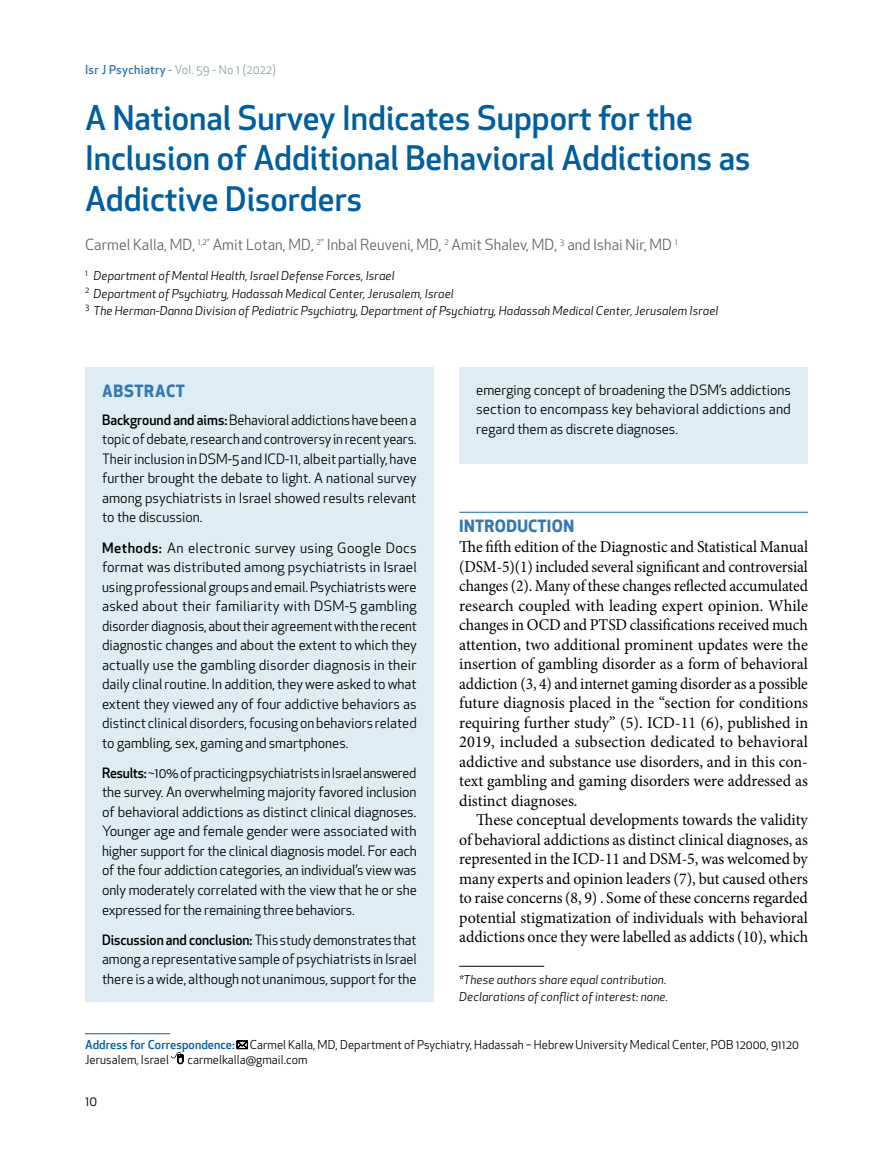
<style>
.page{position:relative;width:893px;height:1149px;background:#fff}
.page>*{position:absolute;margin:0;border:0;box-sizing:border-box;transform-origin:0 0}
.t1{font:500 33px/40.5px "Apex New";color:#005e9e}
.t2{font:16.5px/19.5px "Minion Pro";letter-spacing:-.005em;color:#000;text-align:justify;scale:.96 1}
.t3{font:16.5px/19.5px "Minion Pro";letter-spacing:-.005em;color:#000;text-align:justify}
.t4{font:700 16.5px "Apex New";letter-spacing:.02em;color:#3378b0}
.t5{font:700 16.5px "Apex New";letter-spacing:.05em;color:#3378b0}
.t6{font:15px "Apex New";letter-spacing:.005em;color:#636466}
.t7{font:13.95px/19.5px "Apex New";color:#000;text-align:justify}
.t8{font:13.5px "Apex New";color:#000}
.t9{font:italic 12px/17.2px "Apex New";letter-spacing:.01em;color:#000}
.t10{font:12px "Apex New";letter-spacing:.005em;color:#000}
.t11{font:12px "Apex New";letter-spacing:.025em;color:#8da790}
.t12{font:500 12px "Apex New";letter-spacing:.005em;color:#005e9e}
.s1{font-weight:500;color:#3378b0}
.s2{color:#3378b0}
.s3{font-weight:500}
</style>
<div class="page">
<div style="left:85px;top:367px;width:349px;height:634px;background:#ddedf3"></div>
<div style="left:459px;top:367px;width:349px;height:96px;background:#ddedf3"></div>
<hr style="left:85px;top:1033px;width:85px;height:1px;background:#005e9e">
<svg style="left:237px;top:1040px;width:11px;height:8px"></svg>
<svg style="left:171px;top:1052px;width:12px;height:11px"></svg>
<hr style="left:459px;top:511px;width:349px;height:1px;background:#3378b0">
<hr style="left:459px;top:965px;width:85px;height:1px;background:#000">
<p class="t11" style="left:85px;top:62px;width:192px"><span class="s1">Isr J Psychiatry</span> <span class="s2">-</span> Vol. 59 - No 1 (2022)</p>
<h1 class="t1" style="left:85px;top:97px;width:667px">A National Survey Indicates Support for the<br>Inclusion of Additional Behavioral Addictions as<br>Addictive Disorders</h1>
<p class="t6" style="left:85px;top:235px;width:594px">Carmel Kalla, MD, <sup>1,2*</sup> Amit Lotan, MD, <sup>2*</sup> Inbal Reuveni, MD, <sup>2</sup> Amit Shalev, MD, <sup>3</sup> and Ishai Nir, MD <sup>1</sup></p>
<p class="t9" style="left:85px;top:267px;width:635px"><sup>1</sup> Department of Mental Health, Israel Defense Forces, Israel<br><sup>2</sup> Department of Psychiatry, Hadassah Medical Center, Jerusalem, Israel<br><sup>3</sup> The Herman-Danna Division of Pediatric Psychiatry, Department of Psychiatry, Hadassah Medical Center, Jerusalem Israel</p>
<p class="t5" style="left:102px;top:378px;width:84px">ABSTRACT</p>
<p class="t7" style="left:102px;top:410px;width:316px"><span class="s3">Background and aims:</span> Behavioral addictions have been a topic of debate, research and controversy in recent years.<br>Their inclusion in DSM-5 and ICD-11, albeit partially, have further brought the debate to light. A national survey among psychiatrists in Israel showed results relevant to the discussion.</p>
<p class="t7" style="left:102px;top:537px;width:316px"><span class="s3">Methods:</span> An electronic survey using Google Docs format was distributed among psychiatrists in Israel using professional groups and email. Psychiatrists were asked about their familiarity with DSM-5 gambling disorder diagnosis, about their agreement with the recent diagnostic changes and about the extent to which they actually use the gambling disorder diagnosis in their daily clinal routine. In addition, they were asked to what extent they viewed any of four addictive behaviors as distinct clinical disorders, focusing on behaviors related to gambling, sex, gaming and smartphones.</p>
<p class="t7" style="left:102px;top:762px;width:316px"><span class="s3">Results:</span> ~10% of practicing psychiatrists in Israel answered the survey. An overwhelming majority favored inclusion of behavioral addictions as distinct clinical diagnoses.<br>Younger age and female gender were associated with higher support for the clinical diagnosis model. For each of the four addiction categories, an individual’s view was only moderately correlated with the view that he or she expressed for the remaining three behaviors.</p>
<p class="t7" style="left:102px;top:929px;width:316px"><span class="s3">Discussion and conclusion:</span> This study demonstrates that among a representative sample of psychiatrists in Israel there is a wide, although not unanimous, support for the</p>
<p class="t7" style="left:476px;top:380px;width:316px">emerging concept of broadening the DSM’s addictions section to encompass key behavioral addictions and regard them as discrete diagnoses.</p>
<p class="t4" style="left:459px;top:514px;width:116px">INTRODUCTION</p>
<p class="t2" style="left:459px;top:537px;width:365px">The fifth edition of the Diagnostic and Statistical Manual (DSM-5)(1) included several significant and controversial changes (2). Many of these changes reflected accumulated research coupled with leading expert opinion. While changes in OCD and PTSD classifications received much attention, two additional prominent updates were the insertion of gambling disorder as a form of behavioral addiction (3, 4) and internet gaming disorder as a possible future diagnosis placed in the “section for conditions requiring further study” (5). ICD-11 (6), published in 2019, included a subsection dedicated to behavioral addictive and substance use disorders, and in this con&shy;text gambling and gaming disorders were addressed as distinct diagnoses.</p>
<p class="t3" style="left:459px;top:810px;width:350px;text-indent:17px">These conceptual developments towards the validity of behavioral addictions as distinct clinical diagnoses, as represented in the ICD-11 and DSM-5, was welcomed by many experts and opinion leaders (7), but caused others to raise concerns (8, 9) . Some of these concerns regarded potential stigmatization of individuals with behavioral addictions once they were labelled as addicts (10), which</p>
<p class="t9" style="left:459px;top:970px;width:210px">*These authors share equal contribution.<br>Declarations of conflict of interest: none.</p>
<p class="t12" style="left:85px;top:1036px;width:151px">Address for Correspondence:</p>
<p class="t10" style="left:250px;top:1036px;width:551px">Carmel Kalla, MD, Department of Psychiatry, Hadassah − Hebrew University Medical Center, POB 12000, 91120</p>
<p class="t10" style="left:85px;top:1051px;width:85px">Jerusalem, Israel</p>
<p class="t10" style="left:187px;top:1051px;width:122px">carmelkalla@gmail.com</p>
<p class="t8" style="left:85px;top:1092px;width:14px">10</p>
</div>
